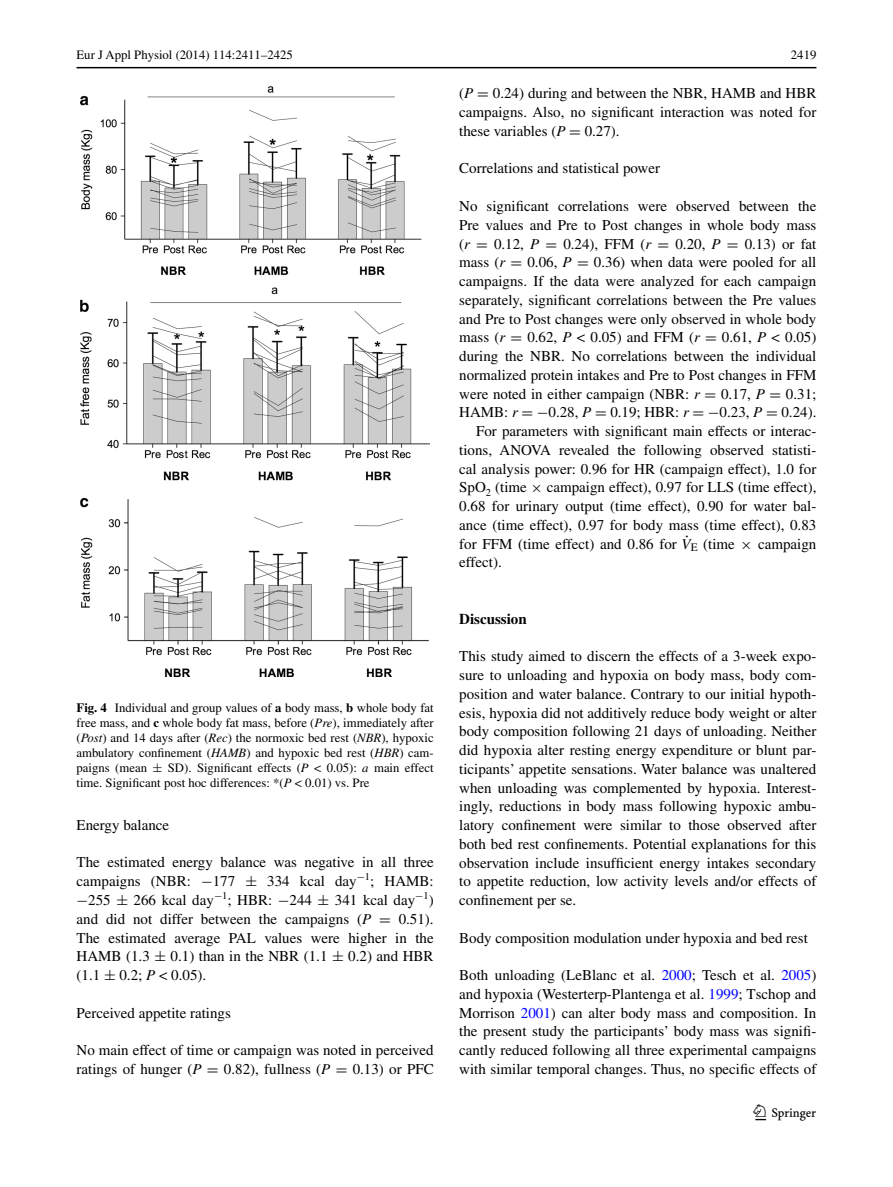
<style>
.page{position:relative;width:893px;height:1187px;background:#fff}
.page>*{position:absolute;margin:0;border:0;box-sizing:border-box;transform-origin:0 0}
.t1{font:22.5px "Springnew";color:#000}
.t2{font:15px/18.8px "Times";color:#000;text-align:justify}
.t3{font:700 15px "Times";color:#000}
.t4{font:12.75px/15px "Times";color:#000;text-align:justify}
.s1{font-weight:700}
.s2{font-style:italic}
.s3{font-family:"MTSY"}
.s4{color:#00f}
</style>
<div class="page">
<hr style="left:77px;top:67px;width:739px;height:1px;background:#000">
<img style="left:81px;top:87px;width:348px;height:589px">
<p class="t4" style="left:77px;top:48px;width:218px">Eur J Appl Physiol (2014) 114:2411–2425</p>
<p class="t4" style="left:791px;top:48px;width:27px">2419</p>
<p class="t4" style="left:77px;top:700px;width:359px"><span class="s1">Fig. 4</span> Individual and group values of <span class="s1">a</span> body mass, <span class="s1">b</span> whole body fat free mass, and <span class="s1">c</span> whole body fat mass, before (<span class="s2">Pre</span>), immediately after (<span class="s2">Post</span>) and 14 days after (<span class="s2">Rec</span>) the normoxic bed rest (<span class="s2">NBR</span>), hypoxic ambulatory confinement (<span class="s2">HAMB</span>) and hypoxic bed rest (<span class="s2">HBR</span>) cam&shy;paigns (mean <span class="s3">±</span> SD). Significant effects (<span class="s2">P</span> &lt; 0.05): <span class="s2">a</span> main effect time. Significant post hoc differences: *(<span class="s2">P</span> &lt; 0.01) vs. Pre</p>
<p class="t2" style="left:77px;top:815px;width:94px">Energy balance</p>
<p class="t2" style="left:77px;top:852px;width:359px">The estimated energy balance was negative in all three campaigns (NBR: <span class="s3">−</span>177 <span class="s3">±</span> 334 kcal day<sup>−</sup><sup>1</sup>; HAMB: <span class="s3">−</span>255 <span class="s3">±</span> 266 kcal day<sup>−</sup><sup>1</sup>; HBR: <span class="s3">−</span>244 <span class="s3">±</span> 341 kcal day<sup>−</sup><sup>1</sup>) and did not differ between the campaigns (<span class="s2">P</span> <span class="s3">=</span> 0.51).<br>The estimated average PAL values were higher in the HAMB (1.3 <span class="s3">±</span> 0.1) than in the NBR (1.1 <span class="s3">±</span> 0.2) and HBR (1.1 <span class="s3">±</span> 0.2; <span class="s2">P</span> &lt; 0.05).</p>
<p class="t2" style="left:77px;top:1002px;width:156px">Perceived appetite ratings</p>
<p class="t2" style="left:77px;top:1040px;width:359px">No main effect of time or campaign was noted in perceived ratings of hunger (<span class="s2">P</span> <span class="s3">=</span> 0.82), fullness (<span class="s2">P</span> <span class="s3">=</span> 0.13) or PFC</p>
<p class="t2" style="left:459px;top:84px;width:359px">(<span class="s2">P</span> <span class="s3">=</span> 0.24) during and between the NBR, HAMB and HBR campaigns. Also, no significant interaction was noted for these variables (<span class="s2">P</span> <span class="s3">=</span> 0.27).</p>
<p class="t2" style="left:459px;top:159px;width:202px">Correlations and statistical power</p>
<p class="t2" style="left:459px;top:196px;width:359px">No significant correlations were observed between the</p>
<p class="t2" style="left:459px;top:215px;width:359px">Pre values and Pre to Post changes in whole body mass</p>
<p class="t2" style="left:459px;top:234px;width:359px">(<span class="s2">r</span> <span class="s3">=</span> 0.12, <span class="s2">P</span> <span class="s3">=</span> 0.24), FFM (<span class="s2">r</span> <span class="s3">=</span> 0.20, <span class="s2">P</span> <span class="s3">=</span> 0.13) or fat</p>
<p class="t2" style="left:459px;top:253px;width:359px">mass (<span class="s2">r</span> <span class="s3">=</span> 0.06, <span class="s2">P</span> <span class="s3">=</span> 0.36) when data were pooled for all</p>
<p class="t2" style="left:459px;top:271px;width:359px">campaigns. If the data were analyzed for each campaign</p>
<p class="t2" style="left:459px;top:290px;width:359px">separately, significant correlations between the Pre values</p>
<p class="t2" style="left:459px;top:309px;width:359px">and Pre to Post changes were only observed in whole body</p>
<p class="t2" style="left:459px;top:328px;width:359px">mass (<span class="s2">r</span> <span class="s3">=</span> 0.62, <span class="s2">P</span> &lt; 0.05) and FFM (<span class="s2">r</span> <span class="s3">=</span> 0.61, <span class="s2">P</span> &lt; 0.05)</p>
<p class="t2" style="left:459px;top:346px;width:359px">during the NBR. No correlations between the individual</p>
<p class="t2" style="left:459px;top:365px;width:359px">normalized protein intakes and Pre to Post changes in FFM</p>
<p class="t2" style="left:459px;top:384px;width:359px">were noted in either campaign (NBR: <span class="s2">r</span> <span class="s3">=</span> 0.17, <span class="s2">P</span> <span class="s3">=</span> 0.31;</p>
<p class="t2" style="left:459px;top:403px;width:359px">HAMB: <span class="s2">r</span> <span class="s3">= −</span>0.28, <span class="s2">P</span> <span class="s3">=</span> 0.19; HBR: <span class="s2">r</span> <span class="s3">= −</span>0.23, <span class="s2">P</span> <span class="s3">=</span> 0.24).</p>
<p class="t2" style="left:476px;top:421px;width:342px">For parameters with significant main effects or interac-</p>
<p class="t2" style="left:459px;top:440px;width:359px">tions, ANOVA revealed the following observed statisti-</p>
<p class="t2" style="left:459px;top:459px;width:359px">cal analysis power: 0.96 for HR (campaign effect), 1.0 for</p>
<p class="t2" style="left:459px;top:478px;width:359px">SpO<sub>2</sub> (time <span class="s3">×</span> campaign effect), 0.97 for LLS (time effect),</p>
<p class="t2" style="left:459px;top:496px;width:359px">0.68 for urinary output (time effect), 0.90 for water bal-</p>
<p class="t2" style="left:459px;top:515px;width:359px">ance (time effect), 0.97 for body mass (time effect), 0.83</p>
<p class="t2" style="left:459px;top:534px;width:359px">for FFM (time effect) and 0.86 for <span class="s2">V</span><sup>˙</sup><sub>E</sub> (time <span class="s3">×</span> campaign</p>
<p class="t2" style="left:459px;top:553px;width:44px">effect).</p>
<p class="t3" style="left:459px;top:609px;width:69px">Discussion</p>
<p class="t2" style="left:459px;top:646px;width:359px">This study aimed to discern the effects of a 3-week expo&shy;sure to unloading and hypoxia on body mass, body com&shy;position and water balance. Contrary to our initial hypoth&shy;esis, hypoxia did not additively reduce body weight or alter body composition following 21 days of unloading. Neither did hypoxia alter resting energy expenditure or blunt par&shy;ticipants’ appetite sensations. Water balance was unaltered when unloading was complemented by hypoxia. Interest&shy;ingly, reductions in body mass following hypoxic ambu&shy;latory confinement were similar to those observed after both bed rest confinements. Potential explanations for this observation include insufficient energy intakes secondary to appetite reduction, low activity levels and/or effects of confinement per se.</p>
<p class="t2" style="left:459px;top:928px;width:350px">Body composition modulation under hypoxia and bed rest</p>
<p class="t2" style="left:459px;top:965px;width:359px">Both unloading (LeBlanc et al. <span class="s4">2000</span>; Tesch et al. <span class="s4">2005</span>) and hypoxia (Westerterp-Plantenga et al. <span class="s4">1999</span>; Tschop and Morrison <span class="s4">2001</span>) can alter body mass and composition. In the present study the participants’ body mass was signifi&shy;cantly reduced following all three experimental campaigns with similar temporal changes. Thus, no specific effects of</p>
<h1 class="t1" style="left:755px;top:1104px;width:62px">1 3</h1>
</div>
